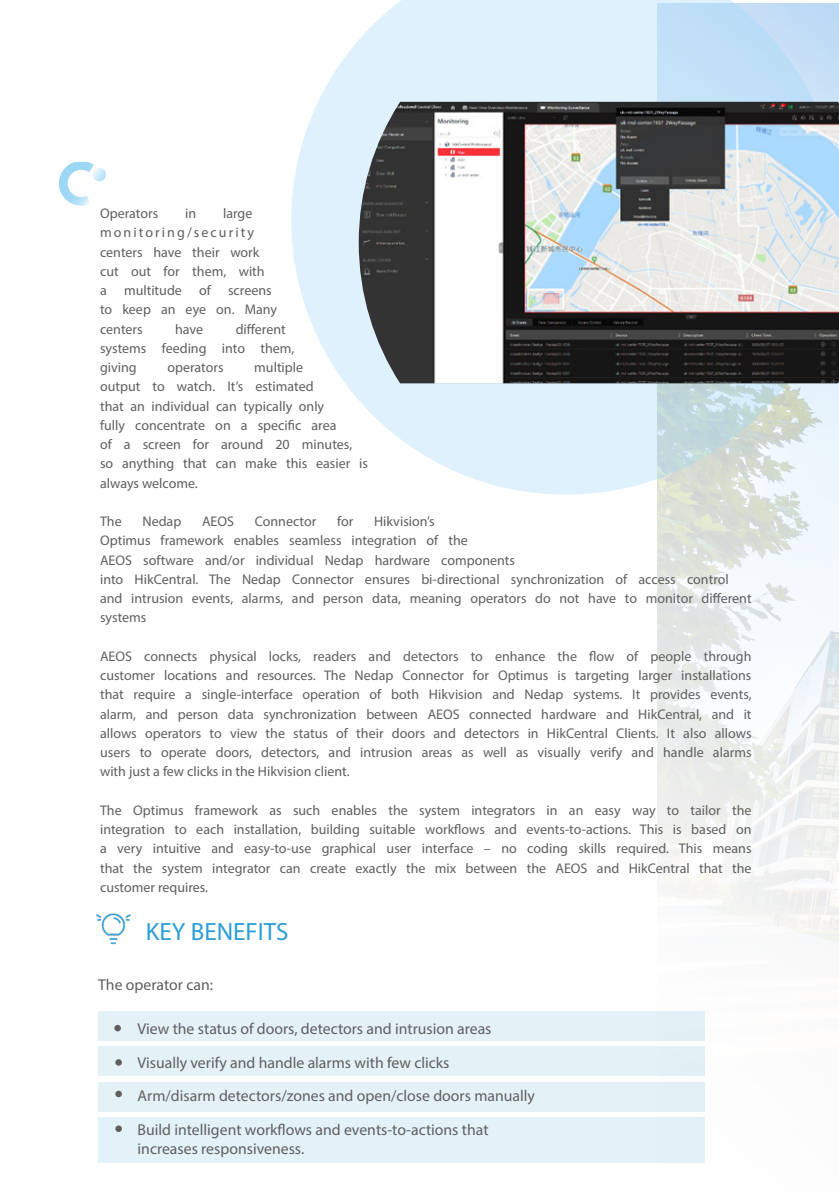
<style>
.page{position:relative;width:839px;height:1191px;background:#fff}
.page>*{position:absolute;margin:0;border:0;box-sizing:border-box;transform-origin:0 0}
.t1{font:25.03px "Myriad Pro";color:#2c9eda}
.t2{font:15.75px/33.8px "Myriad Pro";color:#5f5f5f}
.t3{font:14px/19.2px "Myriad Pro";color:#5f5f5f}
</style>
<div class="page">
<img style="left:657px;top:494px;width:181px;height:669px">
<div style="left:98px;top:1010px;width:607px;height:30px;background:#e4f2f8"></div>
<div style="left:98px;top:1046px;width:607px;height:30px;background:#e4f2f8"></div>
<div style="left:98px;top:1082px;width:607px;height:29px;background:#e4f2f8"></div>
<div style="left:98px;top:1117px;width:607px;height:45px;background:#e3f2f8"></div>
<svg style="left:291px;top:0;width:547px;height:494px;fill:#def1fc"></svg>
<img style="left:358px;top:102px;width:480px;height:281px">
<svg style="left:59px;top:163px;width:45px;height:43px"></svg>
<svg style="left:92px;top:168px;width:14px;height:13px"></svg>
<div style="left:114px;top:1024px;width:7px;height:7px;background:#615f5d;border-radius:50%"></div>
<div style="left:115px;top:1059px;width:7px;height:6px;background:#615f5d;border-radius:50%"></div>
<div style="left:115px;top:1090px;width:7px;height:7px;background:#615f5d;border-radius:50%"></div>
<div style="left:115px;top:1125px;width:7px;height:7px;background:#615f5d;border-radius:50%"></div>
<img style="left:96px;top:913px;width:35px;height:32px">
<p class="t3" style="left:100px;top:203px;width:178px;text-indent:123px">large monitoring/security centers have their work cut out for them, with<br>a multitude of screens to keep an eye on. Many centers</p>
<p class="t3" style="left:100px;top:203px;width:60px">Operators</p>
<p class="t3" style="left:185px;top:203px;width:13px">in</p>
<p class="t3" style="left:100px;top:319px;width:196px;text-indent:136px">different systems feeding into them, giving</p>
<p class="t3" style="left:175px;top:319px;width:30px">have</p>
<p class="t3" style="left:100px;top:357px;width:269px;text-indent:154px">multiple<br>output to watch. It’s estimated<br>that an individual can typically only<br>fully concentrate on a specific area<br>of a screen for around 20 minutes, so anything that can make this easier is always welcome.</p>
<p class="t3" style="left:100px;top:511px;width:23px">The</p>
<p class="t3" style="left:142px;top:511px;width:40px">Nedap</p>
<p class="t3" style="left:202px;top:511px;width:34px">AEOS</p>
<p class="t3" style="left:255px;top:511px;width:63px">Connector</p>
<p class="t3" style="left:337px;top:511px;width:18px">for</p>
<p class="t3" style="left:167px;top:357px;width:58px">operators</p>
<p class="t3" style="left:100px;top:511px;width:653px;text-indent:274px">Hikvision’s<br>Optimus framework enables seamless integration of the<br>AEOS software and/or individual Nedap hardware components<br>into HikCentral. The Nedap Connector ensures bi-directional synchronization of access control and intrusion events, alarms, and person data, meaning operators do not have to monitor different systems</p>
<p class="t3" style="left:100px;top:646px;width:653px;text-align:justify">AEOS connects physical locks, readers and detectors to enhance the flow of people through customer locations and resources. The Nedap Connector for Optimus is targeting larger installations that require a single-interface operation of both Hikvision and Nedap systems. It provides events, alarm, and person data synchronization between AEOS connected hardware and HikCentral, and it allows operators to view the status of their doors and detectors in HikCentral Clients. It also allows users to operate doors, detectors, and intrusion areas as well as visually verify and handle alarms with just a few clicks in the Hikvision client.</p>
<p class="t3" style="left:100px;top:800px;width:653px;text-align:justify">The Optimus framework as such enables the system integrators in an easy way to tailor the integration to each installation, building suitable workflows and events-to-actions. This is based on a very intuitive and easy-to-use graphical user interface – no coding skills required. This means that the system integrator can create exactly the mix between the AEOS and HikCentral that the customer requires.</p>
<h1 class="t1" style="left:146px;top:916px;width:144px">KEY BENEFITS</h1>
<p class="t2" style="left:98px;top:967px;width:116px">The operator can:</p>
<p class="t2" style="left:137px;top:1011px;width:399px">View the status of doors, detectors and intrusion areas Visually verify and handle alarms with few clicks<br>Arm/disarm detectors/zones and open/close doors manually Build intelligent workflows and events-to-actions that</p>
<p class="t2" style="left:137px;top:1131px;width:168px">increases responsiveness.</p>
</div>
